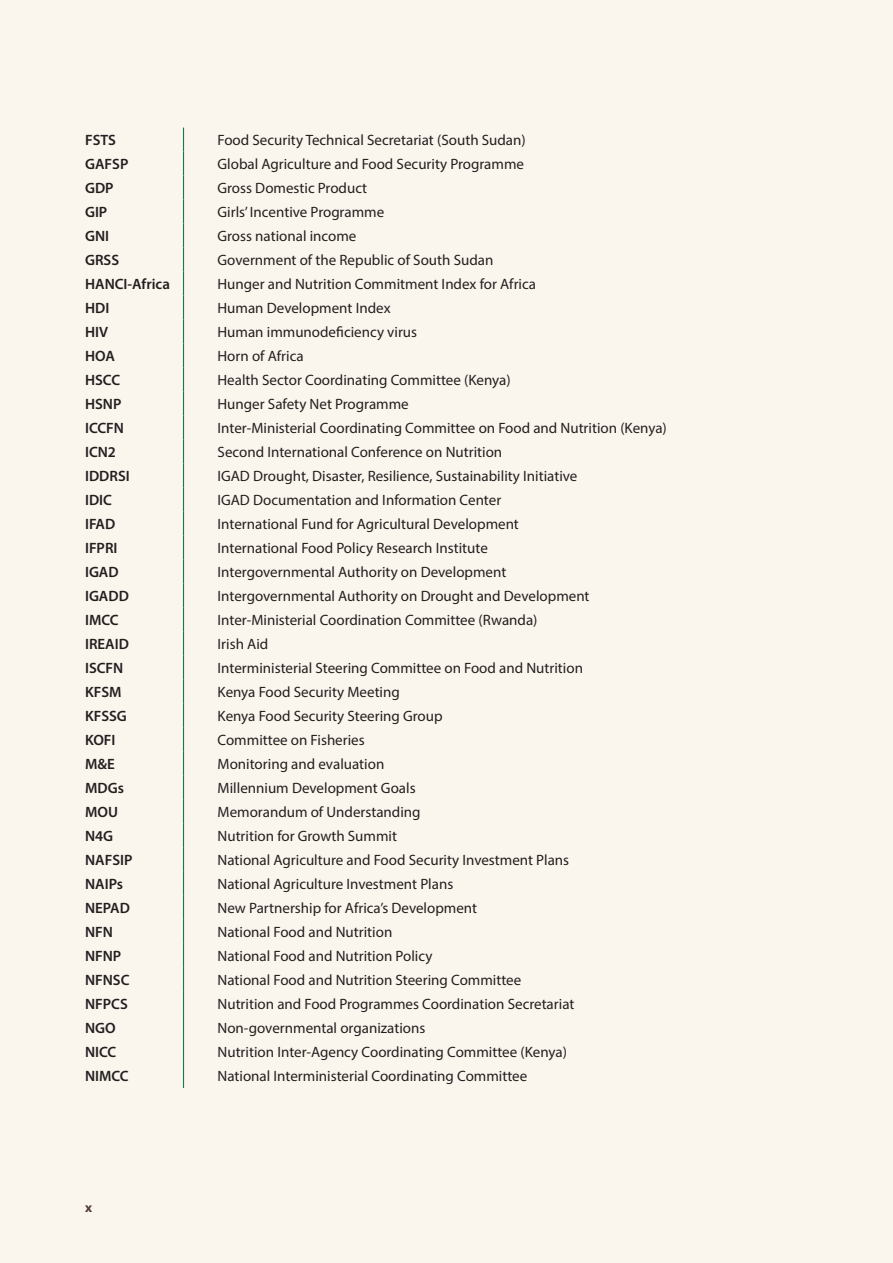
<style>
.page{position:relative;width:893px;height:1263px;background:#fbf6ed}
.page>*{position:absolute;margin:0;border:0;box-sizing:border-box;transform-origin:0 0}
.t1{font:15px "Myriad Pro";color:#231f20}
.t2{font:600 15px "Myriad Pro";color:#231f20}
.t3{font:700 13.5px "Myriad Pro";color:#4e3c37}
</style>
<div class="page">
<svg style="left:183px;top:128px;width:1px;height:960px"></svg>
<p class="t2" style="left:85px;top:131px;width:32px">FSTS</p>
<p class="t1" style="left:218px;top:131px;width:310px">Food Security Technical Secretariat (South Sudan)</p>
<p class="t2" style="left:85px;top:155px;width:45px">GAFSP</p>
<p class="t1" style="left:218px;top:155px;width:308px">Global Agriculture and Food Security Programme</p>
<p class="t2" style="left:85px;top:179px;width:30px">GDP</p>
<p class="t1" style="left:218px;top:179px;width:151px">Gross Domestic Product</p>
<p class="t2" style="left:85px;top:203px;width:24px">GIP</p>
<p class="t1" style="left:218px;top:203px;width:168px">Girls’ Incentive Programme</p>
<p class="t2" style="left:85px;top:227px;width:26px">GNI</p>
<p class="t1" style="left:218px;top:227px;width:140px">Gross national income</p>
<p class="t2" style="left:85px;top:251px;width:36px">GRSS</p>
<p class="t1" style="left:218px;top:251px;width:277px">Government of the Republic of South Sudan</p>
<p class="t2" style="left:85px;top:275px;width:86px">HANCI-Africa</p>
<p class="t1" style="left:218px;top:275px;width:320px">Hunger and Nutrition Commitment Index for Africa</p>
<p class="t2" style="left:85px;top:299px;width:26px">HDI</p>
<p class="t1" style="left:218px;top:299px;width:175px">Human Development Index</p>
<p class="t2" style="left:85px;top:323px;width:25px">HIV</p>
<p class="t1" style="left:218px;top:323px;width:201px">Human immunodeficiency virus</p>
<p class="t2" style="left:85px;top:347px;width:31px">HOA</p>
<p class="t1" style="left:218px;top:347px;width:88px">Horn of Africa</p>
<p class="t2" style="left:85px;top:371px;width:37px">HSCC</p>
<p class="t1" style="left:218px;top:371px;width:295px">Health Sector Coordinating Committee (Kenya)</p>
<p class="t2" style="left:85px;top:395px;width:38px">HSNP</p>
<p class="t1" style="left:218px;top:395px;width:193px">Hunger Safety Net Programme</p>
<p class="t2" style="left:85px;top:419px;width:40px">ICCFN</p>
<p class="t1" style="left:218px;top:419px;width:451px">Inter-Ministerial Coordinating Committee on Food and Nutrition (Kenya)</p>
<p class="t2" style="left:85px;top:443px;width:32px">ICN2</p>
<p class="t1" style="left:218px;top:443px;width:286px">Second International Conference on Nutrition</p>
<p class="t2" style="left:85px;top:467px;width:46px">IDDRSI</p>
<p class="t1" style="left:218px;top:467px;width:361px">IGAD Drought, Disaster, Resilience, Sustainability Initiative</p>
<p class="t2" style="left:85px;top:491px;width:28px">IDIC</p>
<p class="t1" style="left:218px;top:491px;width:285px">IGAD Documentation and Information Center</p>
<p class="t2" style="left:85px;top:515px;width:32px">IFAD</p>
<p class="t1" style="left:218px;top:515px;width:303px">International Fund for Agricultural Development</p>
<p class="t2" style="left:85px;top:539px;width:34px">IFPRI</p>
<p class="t1" style="left:218px;top:539px;width:272px">International Food Policy Research Institute</p>
<p class="t2" style="left:85px;top:563px;width:35px">IGAD</p>
<p class="t1" style="left:218px;top:563px;width:290px">Intergovernmental Authority on Development</p>
<p class="t2" style="left:85px;top:587px;width:45px">IGADD</p>
<p class="t1" style="left:218px;top:587px;width:374px">Intergovernmental Authority on Drought and Development</p>
<p class="t2" style="left:85px;top:611px;width:35px">IMCC</p>
<p class="t1" style="left:218px;top:611px;width:321px">Inter-Ministerial Coordination Committee (Rwanda)</p>
<p class="t2" style="left:85px;top:635px;width:45px">IREAID</p>
<p class="t1" style="left:218px;top:635px;width:52px">Irish Aid</p>
<p class="t2" style="left:85px;top:659px;width:40px">ISCFN</p>
<p class="t1" style="left:218px;top:659px;width:367px">Interministerial Steering Committee on Food and Nutrition</p>
<p class="t2" style="left:85px;top:683px;width:38px">KFSM</p>
<p class="t1" style="left:218px;top:683px;width:184px">Kenya Food Security Meeting</p>
<p class="t2" style="left:85px;top:707px;width:43px">KFSSG</p>
<p class="t1" style="left:218px;top:707px;width:227px">Kenya Food Security Steering Group</p>
<p class="t2" style="left:85px;top:731px;width:32px">KOFI</p>
<p class="t1" style="left:218px;top:731px;width:149px">Committee on Fisheries</p>
<p class="t2" style="left:85px;top:755px;width:31px">M&amp;E</p>
<p class="t1" style="left:218px;top:755px;width:168px">Monitoring and evaluation</p>
<p class="t2" style="left:85px;top:779px;width:40px">MDGs</p>
<p class="t1" style="left:218px;top:779px;width:200px">Millennium Development Goals</p>
<p class="t2" style="left:85px;top:803px;width:34px">MOU</p>
<p class="t1" style="left:218px;top:803px;width:205px">Memorandum of Understanding</p>
<p class="t2" style="left:85px;top:827px;width:30px">N4G</p>
<p class="t1" style="left:218px;top:827px;width:181px">Nutrition for Growth Summit</p>
<p class="t2" style="left:85px;top:851px;width:49px">NAFSIP</p>
<p class="t1" style="left:218px;top:851px;width:353px">National Agriculture and Food Security Investment Plans</p>
<p class="t2" style="left:85px;top:875px;width:39px">NAIPs</p>
<p class="t1" style="left:218px;top:875px;width:237px">National Agriculture Investment Plans</p>
<p class="t2" style="left:85px;top:899px;width:46px">NEPAD</p>
<p class="t1" style="left:218px;top:899px;width:261px">New Partnership for Africa’s Development</p>
<p class="t2" style="left:85px;top:923px;width:29px">NFN</p>
<p class="t1" style="left:218px;top:923px;width:176px">National Food and Nutrition</p>
<p class="t2" style="left:85px;top:947px;width:38px">NFNP</p>
<p class="t1" style="left:218px;top:947px;width:216px">National Food and Nutrition Policy</p>
<p class="t2" style="left:85px;top:971px;width:46px">NFNSC</p>
<p class="t1" style="left:218px;top:971px;width:305px">National Food and Nutrition Steering Committee</p>
<p class="t2" style="left:85px;top:995px;width:44px">NFPCS</p>
<p class="t1" style="left:218px;top:995px;width:358px">Nutrition and Food Programmes Coordination Secretariat</p>
<p class="t2" style="left:85px;top:1019px;width:32px">NGO</p>
<p class="t1" style="left:218px;top:1019px;width:209px">Non-governmental organizations</p>
<p class="t2" style="left:85px;top:1043px;width:33px">NICC</p>
<p class="t1" style="left:218px;top:1043px;width:351px">Nutrition Inter-Agency Coordinating Committee (Kenya)</p>
<p class="t2" style="left:85px;top:1067px;width:45px">NIMCC</p>
<p class="t1" style="left:218px;top:1067px;width:311px">National Interministerial Coordinating Committee</p>
<p class="t3" style="left:85px;top:1198px;width:9px">x</p>
</div>
